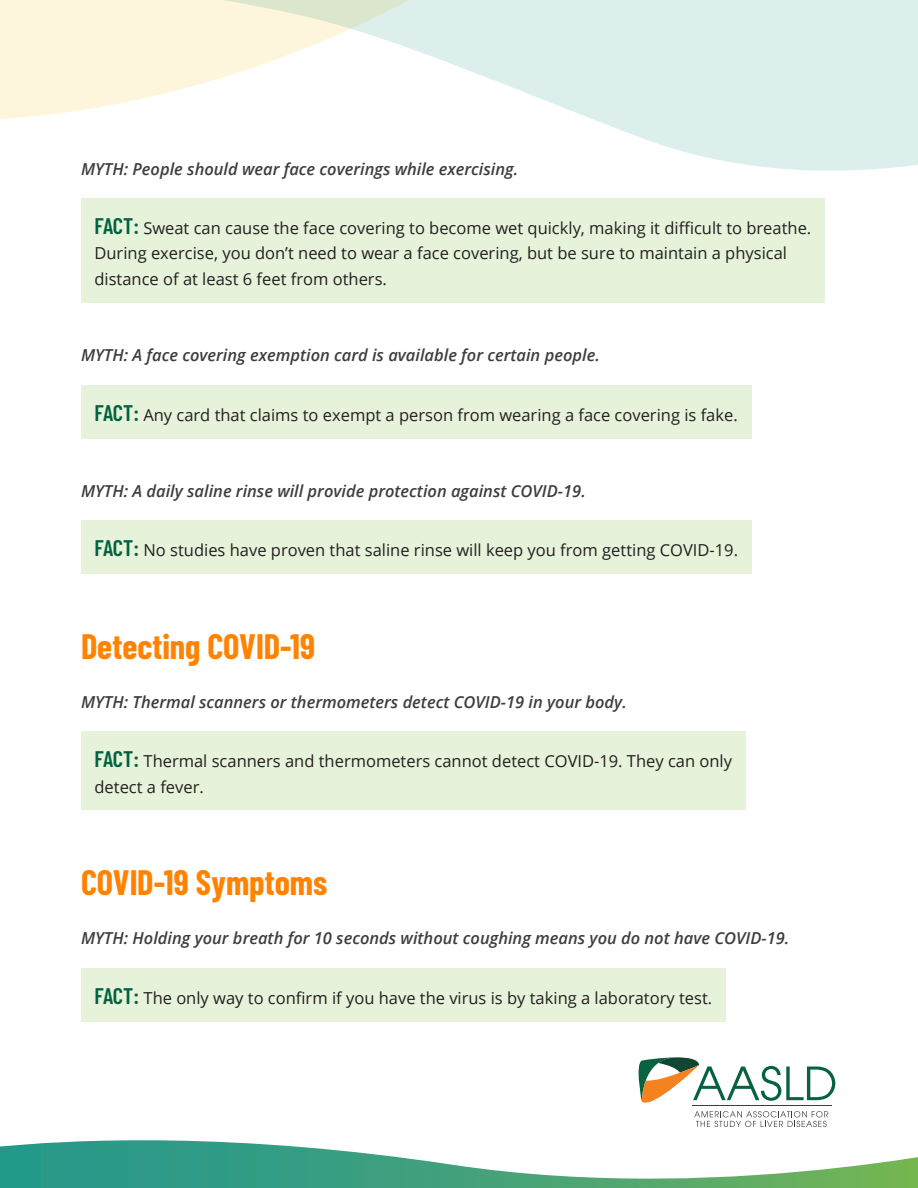
<style>
.page{position:relative;width:918px;height:1188px;background:#fff}
.page>*{position:absolute;margin:0;border:0;box-sizing:border-box;transform-origin:0 0}
.t1{font:700 34.5px "Barlow Condensed";color:#ff8300}
.Fact{font:16.5px/25.5px "Open Sans";color:#231f20}
.Myth{font:italic 600 16.5px "Open Sans";color:#3e3e3f}
.s1{font-family:"Barlow Condensed";font-weight:600;font-size:22.5px;color:#006241}
</style>
<div class="page">
<svg style="left:0;top:1127px;width:918px;height:61px"></svg>
<svg style="left:638px;top:1057px;width:197px;height:70px"></svg>
<div style="left:614px;top:0;width:304px;height:171px;background:#ddefed"></div>
<svg style="left:0;top:0;width:614px;height:128px"></svg>
<div style="left:81px;top:198px;width:744px;height:104px;background:#e6f2d9"></div>
<div style="left:81px;top:385px;width:670px;height:54px;background:#e6f2d9"></div>
<div style="left:81px;top:520px;width:671px;height:54px;background:#e6f2d9"></div>
<div style="left:81px;top:731px;width:665px;height:79px;background:#e6f2d9"></div>
<div style="left:81px;top:968px;width:645px;height:54px;background:#e6f2d9"></div>
<p class="Myth" style="left:81px;top:157px;width:439px">MYTH: People should wear face coverings while exercising.</p>
<p class="Fact" style="left:94px;top:215px;width:718px"><span class="s1">FACT:</span> Sweat can cause the face covering to become wet quickly, making it difficult to breathe.<br>During exercise, you don’t need to wear a face covering, but be sure to maintain a physical distance of at least 6 feet from others.</p>
<p class="Myth" style="left:81px;top:344px;width:520px">MYTH: A face covering exemption card is available for certain people.</p>
<p class="Fact" style="left:94px;top:401px;width:645px"><span class="s1">FACT:</span> Any card that claims to exempt a person from wearing a face covering is fake.</p>
<p class="Myth" style="left:81px;top:480px;width:506px">MYTH: A daily saline rinse will provide protection against COVID-19.</p>
<p class="Fact" style="left:94px;top:537px;width:645px"><span class="s1">FACT:</span> No studies have proven that saline rinse will keep you from getting COVID-19.</p>
<h2 class="t1" style="left:81px;top:622px;width:236px">Detecting COVID-19</h2>
<p class="Myth" style="left:81px;top:691px;width:547px">MYTH: Thermal scanners or thermometers detect COVID-19 in your body.</p>
<p class="Fact" style="left:94px;top:748px;width:639px"><span class="s1">FACT:</span> Thermal scanners and thermometers cannot detect COVID-19. They can only detect a fever.</p>
<h2 class="t1" style="left:81px;top:858px;width:248px">COVID-19 Symptoms</h2>
<p class="Myth" style="left:81px;top:927px;width:710px">MYTH: Holding your breath for 10 seconds without coughing means you do not have COVID-19.</p>
<p class="Fact" style="left:94px;top:985px;width:619px"><span class="s1">FACT:</span> The only way to confirm if you have the virus is by taking a laboratory test.</p>
</div>
